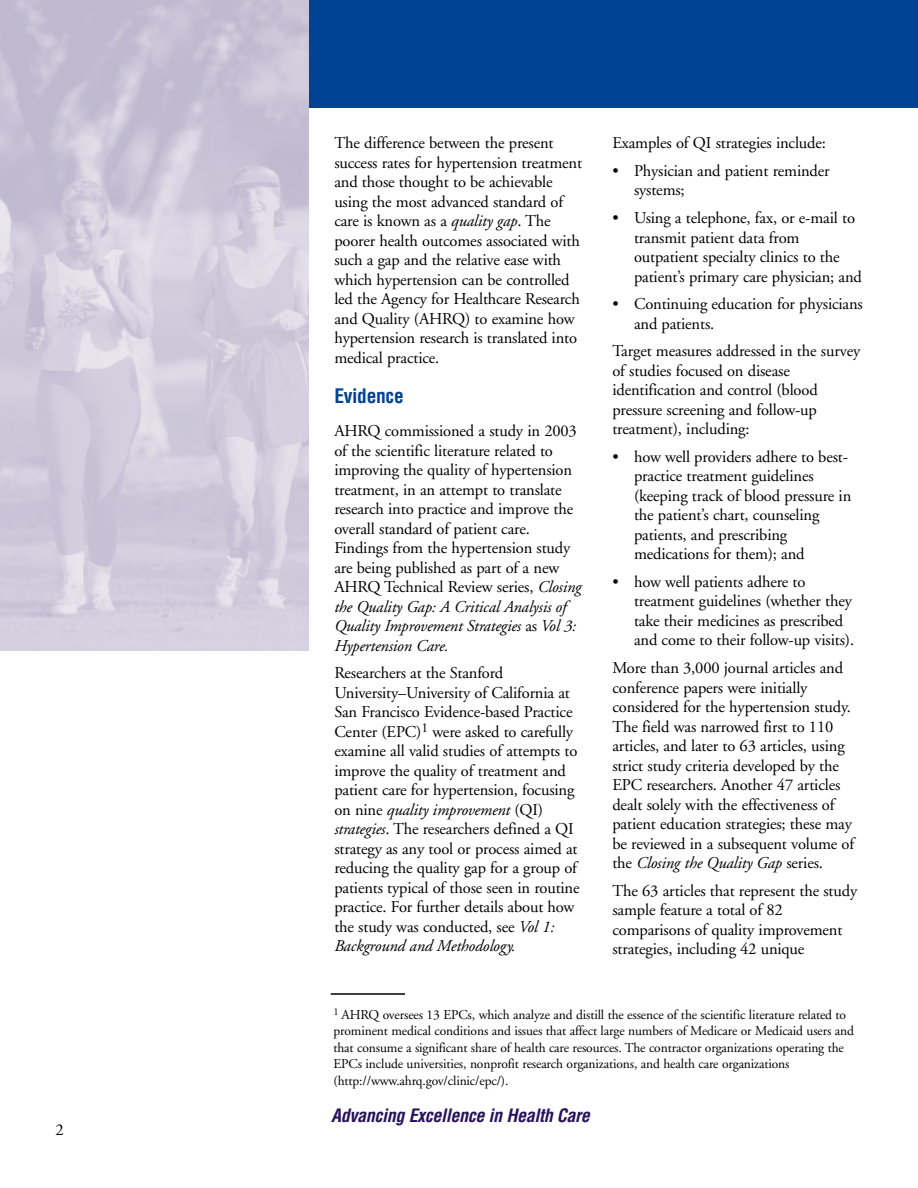
<style>
.page{position:relative;width:918px;height:1188px;background:#fff}
.page>*{position:absolute;margin:0;border:0;box-sizing:border-box;transform-origin:0 0}
.t1{font:700 condensed 19.5px "Helvetica";letter-spacing:-.015em;color:#004394}
.t2{font:italic 700 condensed 18px "Helvetica";letter-spacing:-.02em;color:#28125d}
.t3{font:16.5px/19.5px "Adobe Garamond";letter-spacing:-.01em;color:#000}
.t4{font:13.5px/16.5px "Adobe Garamond";letter-spacing:-.01em;color:#000}
.s1{font-style:italic}
</style>
<div class="page">
<div style="left:263px;top:0;width:655px;height:108px;background:#004394"></div>
<img style="left:0;top:0;width:309px;height:651px">
<hr style="left:331px;top:993px;width:74px;height:2px;background:#000">
<p class="t3" style="left:56px;top:1122px;width:10px">2</p>
<p class="t3" style="left:334px;top:135px;width:249px">The difference between the present success rates for hypertension treatment and those thought to be achievable using the most advanced standard of care is known as a <span class="s1">quality gap</span>. The poorer health outcomes associated with such a gap and the relative ease with which hypertension can be controlled led the Agency for Healthcare Research and Quality (AHRQ) to examine how hypertension research is translated into medical practice.</p>
<p class="t1" style="left:334px;top:385px;width:71px">Evidence</p>
<p class="t3" style="left:334px;top:423px;width:249px">AHRQ commissioned a study in 2003 of the scientific literature related to improving the quality of hypertension treatment, in an attempt to translate research into practice and improve the overall standard of patient care.<br>Findings from the hypertension study are being published as part of a new AHRQ Technical Review series, <span class="s1">Closing the Quality Gap: A Critical Analysis of Quality Improvement Strategies</span> as <span class="s1">Vol 3:<br>Hypertension Care.</span></p>
<p class="t3" style="left:334px;top:665px;width:247px">Researchers at the Stanford University–University of California at San Francisco Evidence-based Practice Center (EPC)<sup>1</sup> were asked to carefully examine all valid studies of attempts to improve the quality of treatment and patient care for hypertension, focusing on nine <span class="s1">quality improvement</span> (QI) <span class="s1">strategies</span>. The researchers defined a QI strategy as any tool or process aimed at reducing the quality gap for a group of patients typical of those seen in routine practice. For further details about how the study was conducted, see <span class="s1">Vol 1:<br>Background and Methodology.</span></p>
<p class="t3" style="left:612px;top:135px;width:215px">Examples of QI strategies include:</p>
<p class="t3" style="left:634px;top:162px;width:197px;text-indent:-22px">• Physician and patient reminder systems;</p>
<p class="t3" style="left:634px;top:210px;width:229px;text-indent:-22px">• Using a telephone, fax, or e-mail to transmit patient data from outpatient specialty clinics to the patient’s primary care physician; and</p>
<p class="t3" style="left:634px;top:296px;width:230px;text-indent:-22px">• Continuing education for physicians and patients.</p>
<p class="t3" style="left:612px;top:343px;width:249px">Target measures addressed in the survey of studies focused on disease identification and control (blood pressure screening and follow-up treatment), including:</p>
<p class="t3" style="left:634px;top:448px;width:219px;text-indent:-22px">• how well providers adhere to best&shy;practice treatment guidelines (keeping track of blood pressure in the patient’s chart, counseling patients, and prescribing medications for them); and</p>
<p class="t3" style="left:634px;top:573px;width:222px;text-indent:-22px">• how well patients adhere to treatment guidelines (whether they take their medicines as prescribed and come to their follow-up visits).</p>
<p class="t3" style="left:612px;top:660px;width:243px">More than 3,000 journal articles and conference papers were initially considered for the hypertension study.<br>The field was narrowed first to 110 articles, and later to 63 articles, using strict study criteria developed by the EPC researchers. Another 47 articles dealt solely with the effectiveness of patient education strategies; these may be reviewed in a subsequent volume of the <span class="s1">Closing the Quality Gap</span> series.</p>
<p class="t3" style="left:612px;top:882px;width:246px">The 63 articles that represent the study sample feature a total of 82 comparisons of quality improvement strategies, including 42 unique</p>
<p class="t4" style="left:333px;top:1007px;width:522px"><sup>1</sup> AHRQ oversees 13 EPCs, which analyze and distill the essence of the scientific literature related to prominent medical conditions and issues that affect large numbers of Medicare or Medicaid users and that consume a significant share of health care resources. The contractor organizations operating the EPCs include universities, nonprofit research organizations, and health care organizations (http://www.ahrq.gov/clinic/epc/).</p>
<p class="t2" style="left:331px;top:1105px;width:260px">Advancing Excellence in Health Care</p>
</div>
